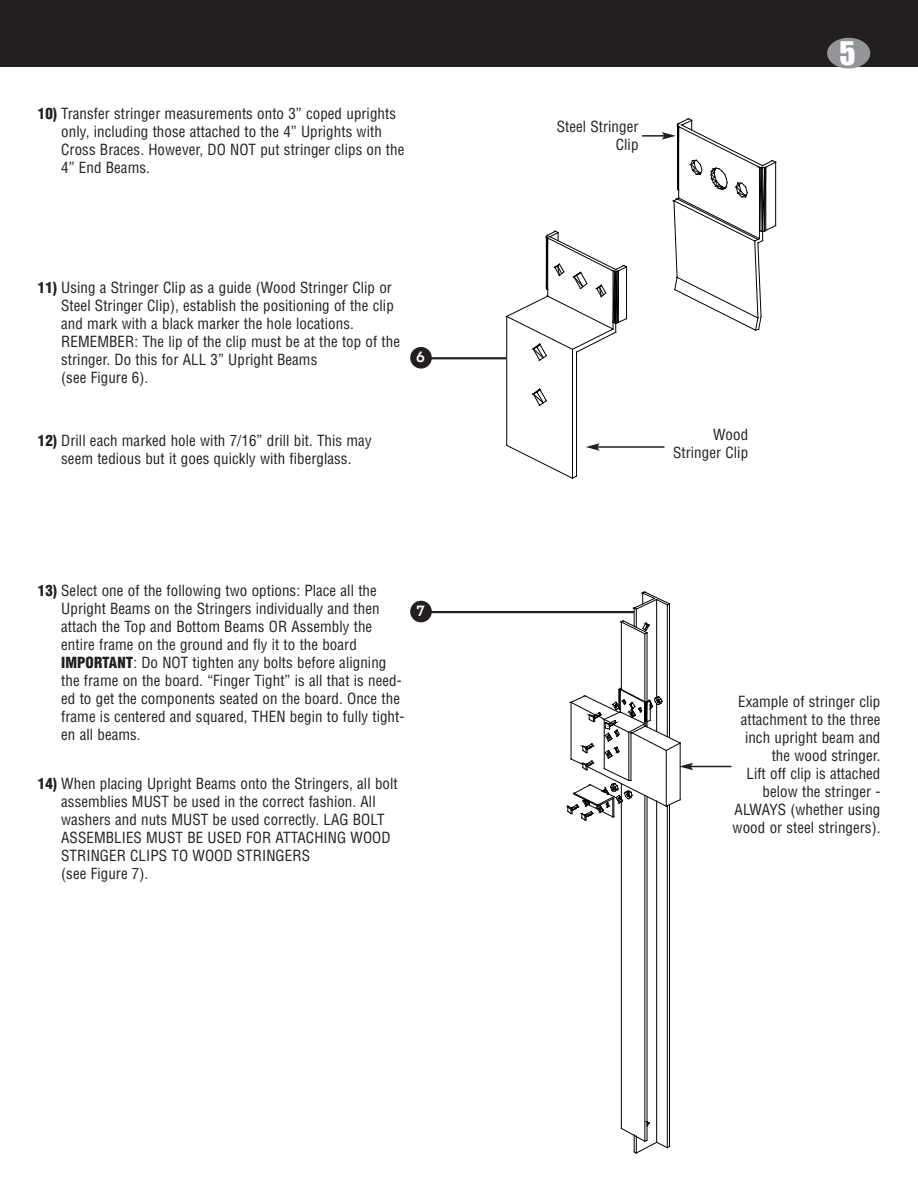
<style>
.page{position:relative;width:918px;height:1188px;background:#fff}
.page>*{position:absolute;margin:0;border:0;box-sizing:border-box;transform-origin:0 0}
.t1{font:30px "Impact";color:#fff}
.t2{font:16.5px "Insignia";color:#fff}
.t3{font:condensed 15px/18px "Helvetica";letter-spacing:.005em;color:#231f20}
.s1{font-weight:900}
</style>
<div class="page">
<div style="left:0;top:0;width:918px;height:68px;background:#231f20"></div>
<div style="left:827px;top:38px;width:43px;height:31px;background:#939598;border-radius:50%"></div>
<svg style="left:434px;top:591px;width:298px;height:563px"></svg>
<hr style="left:621px;top:802px;width:1px;height:326px;background:#000">
<hr style="left:621px;top:622px;width:1px;height:67px;background:#000">
<hr style="left:645px;top:634px;width:1px;height:67px;background:#000">
<hr style="left:645px;top:795px;width:1px;height:346px;background:#000">
<hr style="left:656px;top:600px;width:1px;height:98px;background:#000">
<hr style="left:656px;top:801px;width:1px;height:341px;background:#000">
<hr style="left:669px;top:604px;width:1px;height:134px;background:#000">
<hr style="left:669px;top:805px;width:1px;height:342px;background:#000">
<hr style="left:667px;top:605px;width:1px;height:132px;background:#000">
<hr style="left:667px;top:806px;width:1px;height:342px;background:#000">
<hr style="left:647px;top:633px;width:1px;height:68px;background:#000">
<hr style="left:647px;top:797px;width:1px;height:343px;background:#000">
<svg style="left:621px;top:592px;width:49px;height:42px"></svg>
<svg style="left:621px;top:1122px;width:49px;height:31px"></svg>
<hr style="left:427px;top:357px;width:79px;height:2px;background:#231f20">
<div style="left:410px;top:347px;width:22px;height:22px;background:#231f20;border-radius:50%"></div>
<hr style="left:427px;top:611px;width:207px;height:2px;background:#231f20">
<div style="left:410px;top:601px;width:22px;height:21px;background:#231f20;border-radius:50%"></div>
<svg style="left:472px;top:118px;width:305px;height:361px"></svg>
<hr style="left:691px;top:766px;width:40px;height:1px;background:#231f20">
<svg style="left:568px;top:688px;width:125px;height:133px"></svg>
<p class="t3" style="left:61px;top:105px;width:345px;text-indent:-23px"><span class="s1">10)</span> Transfer stringer measurements onto 3” coped uprights only, including those attached to the 4” Uprights with Cross Braces. However, DO NOT put stringer clips on the 4” End Beams.</p>
<p class="t3" style="left:61px;top:279px;width:340px;text-indent:-23px"><span class="s1">11)</span> Using a Stringer Clip as a guide (Wood Stringer Clip or Steel Stringer Clip), establish the positioning of the clip and mark with a black marker the hole locations.<br>REMEMBER: The lip of the clip must be at the top of the stringer. Do this for ALL 3” Upright Beams<br>(see Figure 6).</p>
<p class="t2" style="left:416px;top:351px;width:10px">6</p>
<p class="t3" style="left:38px;top:432px;width:335px;text-align:center"><span class="s1">12)</span> Drill each marked hole with 7/16” drill bit. This may seem tedious but it goes quickly with fiberglass.</p>
<p class="t3" style="left:61px;top:582px;width:345px;text-indent:-23px"><span class="s1">13)</span> Select one of the following two options: Place all the Upright Beams on the Stringers individually and then attach the Top and Bottom Beams OR Assembly the entire frame on the ground and fly it to the board <span class="s1">IMPORTANT</span>: Do NOT tighten any bolts before aligning the frame on the board. “Finger Tight” is all that is need&shy;ed to get the components seated on the board. Once the frame is centered and squared, THEN begin to fully tight&shy;en all beams.</p>
<p class="t3" style="left:61px;top:775px;width:338px;text-indent:-23px"><span class="s1">14)</span> When placing Upright Beams onto the Stringers, all bolt assemblies MUST be used in the correct fashion. All washers and nuts MUST be used correctly. LAG BOLT ASSEMBLIES MUST BE USED FOR ATTACHING WOOD STRINGER CLIPS TO WOOD STRINGERS<br>(see Figure 7).</p>
<p class="t2" style="left:416px;top:605px;width:10px">7</p>
<p class="t3" style="left:557px;top:118px;width:83px;text-align:right">Steel Stringer<br>Clip</p>
<h1 class="t1" style="left:840px;top:37px;width:18px">5</h1>
<p class="t3" style="left:673px;top:426px;width:76px;text-align:right">Wood<br>Stringer Clip</p>
<p class="t3" style="left:733px;top:693px;width:149px;text-align:right">Example of stringer clip attachment to the three inch upright beam and the wood stringer.<br>Lift off clip is attached below the stringer -<br>ALWAYS (whether using wood or steel stringers).</p>
</div>
